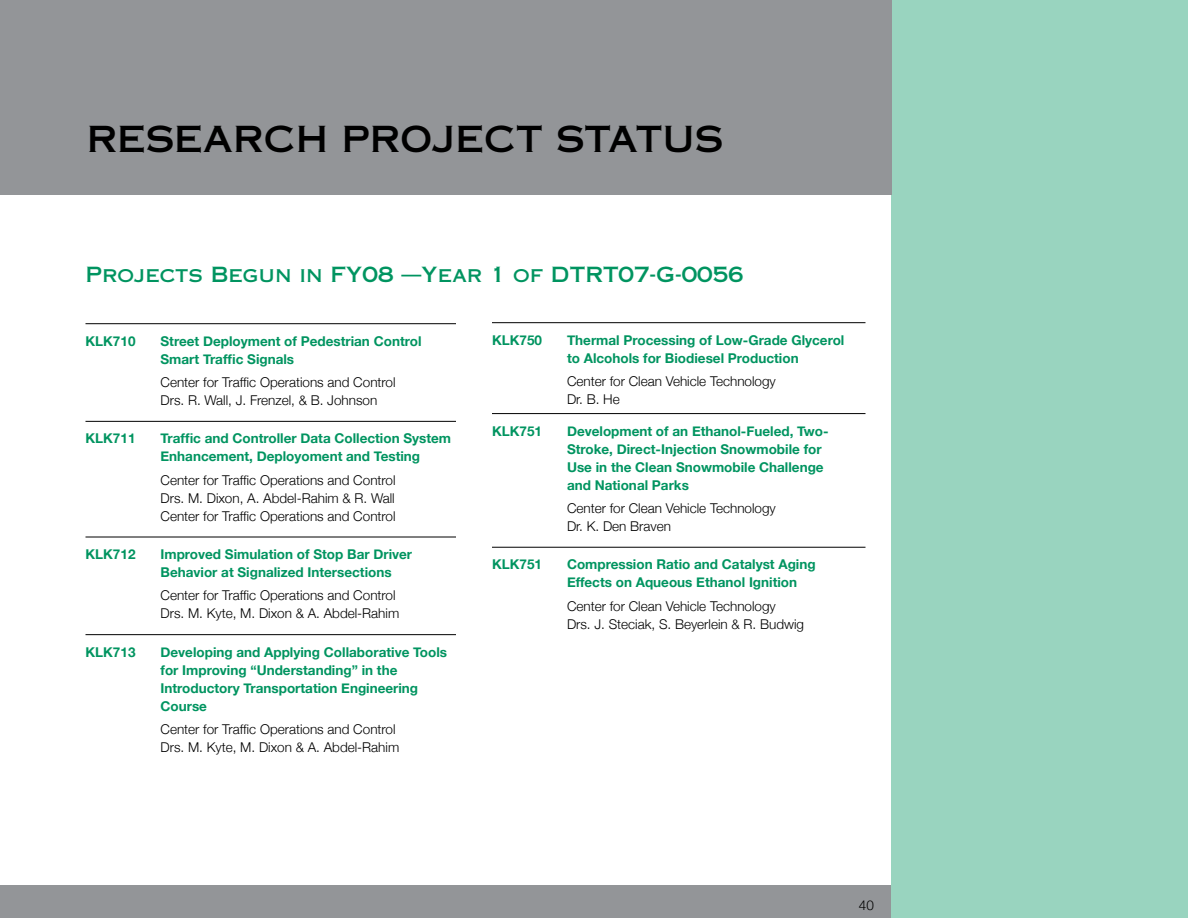
<style>
.page{position:relative;width:1188px;height:918px;background:#fff}
.page>*{position:absolute;margin:0;border:0;box-sizing:border-box;transform-origin:0 0}
.t1{font:36px "Copperplate Thirty One AB";color:#000;scale:.95 1}
.t2{font:21px "Copperplate Thirty One AB";color:#009460;scale:.95 1}
.t3{font:700 13.5px/18px "Helvetica Neue";color:#009460}
.t4{font:300 13.5px/18px "Helvetica Neue";color:#000}
</style>
<div class="page">
<div style="left:0;top:886px;width:893px;height:32px;background:#939598"></div>
<div style="left:891px;top:0;width:297px;height:918px;background:#99d4bf"></div>
<div style="left:0;top:0;width:892px;height:195px;background:#939598"></div>
<hr style="left:86px;top:323px;width:370px;height:1px;background:#000">
<hr style="left:86px;top:421px;width:370px;height:1px;background:#000">
<hr style="left:86px;top:537px;width:370px;height:1px;background:#000">
<hr style="left:86px;top:634px;width:370px;height:1px;background:#000">
<hr style="left:492px;top:322px;width:374px;height:1px;background:#000">
<hr style="left:492px;top:413px;width:374px;height:1px;background:#000">
<hr style="left:492px;top:547px;width:374px;height:1px;background:#000">
<h1 class="t1" style="left:87px;top:117px;width:671px">RESEARCH PROJECT STATUS</h1>
<h2 class="t2" style="left:86px;top:262px;width:694px">Projects Begun in FY08 —Year 1 of DTRT07-G-0056</h2>
<p class="t3" style="left:86px;top:332px;width:52px">KLK710</p>
<p class="t3" style="left:161px;top:332px;width:262px">Street Deployment of Pedestrian Control<br>Smart Traffic Signals</p>
<p class="t4" style="left:161px;top:373px;width:237px">Center for Traffic Operations and Control<br>Drs. R. Wall, J. Frenzel, &amp; B. Johnson</p>
<p class="t3" style="left:86px;top:429px;width:52px">KLK711</p>
<p class="t3" style="left:161px;top:429px;width:292px">Traffic and Controller Data Collection System<br>Enhancement, Deployoment and Testing</p>
<p class="t4" style="left:161px;top:471px;width:237px;text-align:justify">Center for Traffic Operations and Control Drs. M. Dixon, A. Abdel-Rahim &amp; R. Wall Center for Traffic Operations and Control</p>
<p class="t3" style="left:86px;top:545px;width:52px">KLK712</p>
<p class="t3" style="left:161px;top:545px;width:253px">Improved Simulation of Stop Bar Driver<br>Behavior at Signalized Intersections</p>
<p class="t4" style="left:161px;top:586px;width:240px">Center for Traffic Operations and Control<br>Drs. M. Kyte, M. Dixon &amp; A. Abdel-Rahim</p>
<p class="t3" style="left:86px;top:642px;width:52px">KLK713</p>
<p class="t3" style="left:161px;top:642px;width:288px">Developing and Applying Collaborative Tools for Improving “Understanding” in the Introductory Transportation Engineering Course</p>
<p class="t4" style="left:161px;top:720px;width:240px">Center for Traffic Operations and Control<br>Drs. M. Kyte, M. Dixon &amp; A. Abdel-Rahim</p>
<p class="t3" style="left:492px;top:331px;width:52px">KLK750</p>
<p class="t3" style="left:567px;top:331px;width:279px">Thermal Processing of Low-Grade Glycerol to Alcohols for Biodiesel Production</p>
<p class="t4" style="left:567px;top:372px;width:210px">Center for Clean Vehicle Technology<br>Dr. B. He</p>
<p class="t3" style="left:492px;top:421px;width:52px">KLK751</p>
<p class="t3" style="left:567px;top:421px;width:263px">Development of an Ethanol-Fueled, Two-Stroke, Direct-Injection Snowmobile for Use in the Clean Snowmobile Challenge and National Parks</p>
<p class="t4" style="left:567px;top:499px;width:210px">Center for Clean Vehicle Technology<br>Dr. K. Den Braven</p>
<p class="t3" style="left:492px;top:555px;width:52px">KLK751</p>
<p class="t3" style="left:567px;top:555px;width:250px">Compression Ratio and Catalyst Aging<br>Effects on Aqueous Ethanol Ignition</p>
<p class="t4" style="left:567px;top:596px;width:239px">Center for Clean Vehicle Technology<br>Drs. J. Steciak, S. Beyerlein &amp; R. Budwig</p>
<p class="t4" style="left:859px;top:895px;width:17px">40</p>
</div>
